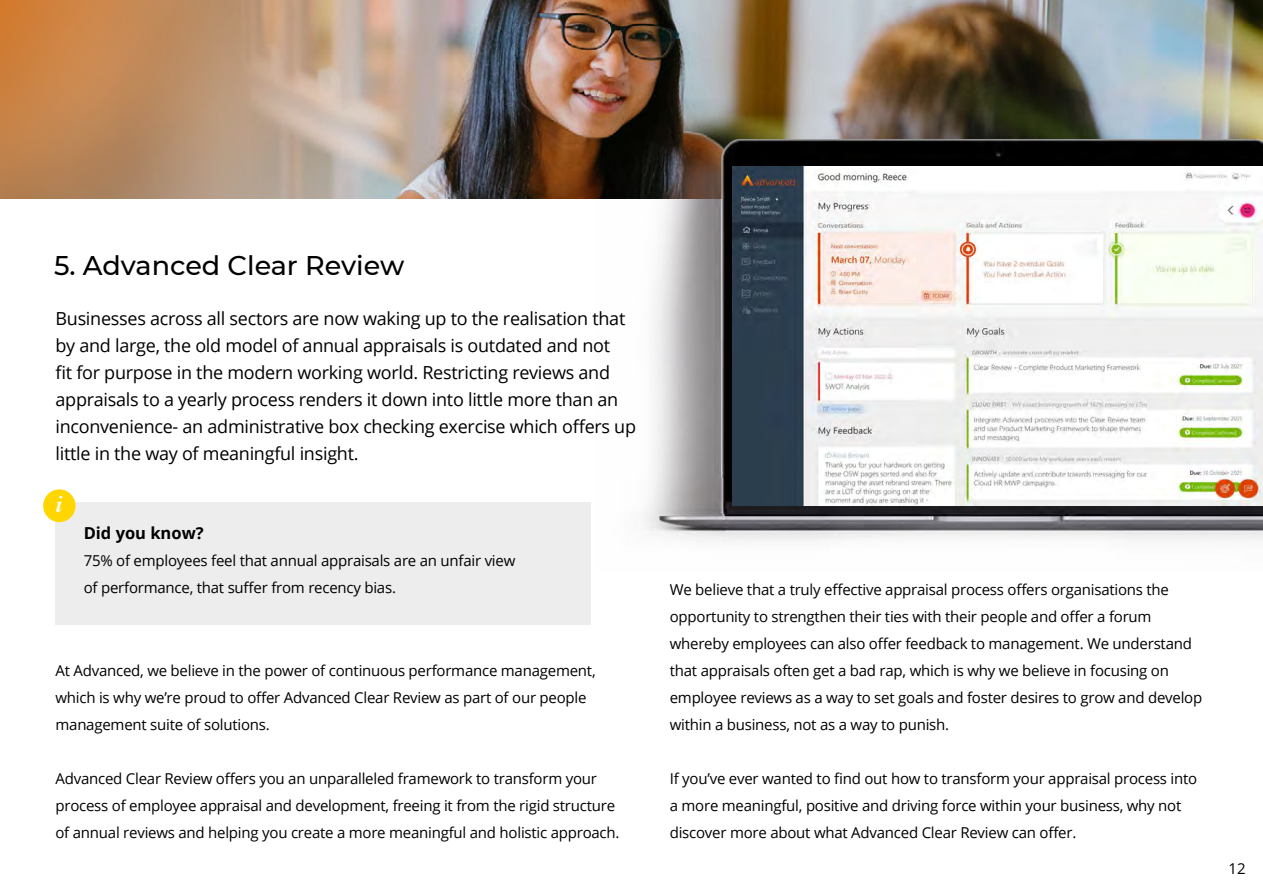
<style>
.page{position:relative;width:1263px;height:893px;background:#fff}
.page>*{position:absolute;margin:0;border:0;box-sizing:border-box;transform-origin:0 0}
.t1{font:500 27px "Montserrat";color:#000}
.t2{font:italic 700 23.4px "Times";color:#fff}
.t3{font:18px/27px "Open Sans";letter-spacing:-.015em;color:#000}
.t4{font:700 16.5px "Open Sans";color:#000}
.t5{font:15px/27px "Open Sans";letter-spacing:-.015em;color:#000}
</style>
<div class="page">
<img style="left:455px;top:0;width:808px;height:199px">
<svg style="left:0;top:0;width:455px;height:199px;background:#bf997a"></svg>
<img style="left:595px;top:100px;width:668px;height:441px">
<img style="left:733px;top:166px;width:530px;height:340px">
<div style="left:56px;top:502px;width:535px;height:123px;background:#ededed"></div>
<div style="left:43px;top:489px;width:33px;height:33px;background:#ffd600;border-radius:50%"></div>
<h1 class="t1" style="left:54px;top:247px;width:352px">5. Advanced Clear Review</h1>
<p class="t3" style="left:55px;top:304px;width:582px">Businesses across all sectors are now waking up to the realisation that by and large, the old model of annual appraisals is outdated and not<br>fit for purpose in the modern working world. Restricting reviews and appraisals to a yearly process renders it down into little more than an inconvenience- an administrative box checking exercise which offers up little in the way of meaningful insight.</p>
<h2 class="t2" style="left:56px;top:482px;width:8px">i</h2>
<p class="t4" style="left:84px;top:521px;width:121px">Did you know?</p>
<p class="t5" style="left:84px;top:547px;width:433px">75% of employees feel that annual appraisals are an unfair view of performance, that suffer from recency bias.</p>
<p class="t5" style="left:55px;top:656px;width:542px">At Advanced, we believe in the power of continuous performance management, which is why we’re proud to offer Advanced Clear Review as part of our people management suite of solutions.</p>
<p class="t5" style="left:55px;top:764px;width:565px">Advanced Clear Review offers you an unparalleled framework to transform your process of employee appraisal and development, freeing it from the rigid structure of annual reviews and helping you create a more meaningful and holistic approach.</p>
<p class="t5" style="left:670px;top:576px;width:534px">We believe that a truly effective appraisal process offers organisations the opportunity to strengthen their ties with their people and offer a forum whereby employees can also offer feedback to management. We understand that appraisals often get a bad rap, which is why we believe in focusing on employee reviews as a way to set goals and foster desires to grow and develop within a business, not as a way to punish.</p>
<p class="t5" style="left:670px;top:765px;width:529px">If you’ve ever wanted to find out how to transform your appraisal process into a more meaningful, positive and driving force within your business, why not discover more about what Advanced Clear Review can offer.</p>
<p class="t5" style="left:1228px;top:854px;width:19px">12</p>
</div>
